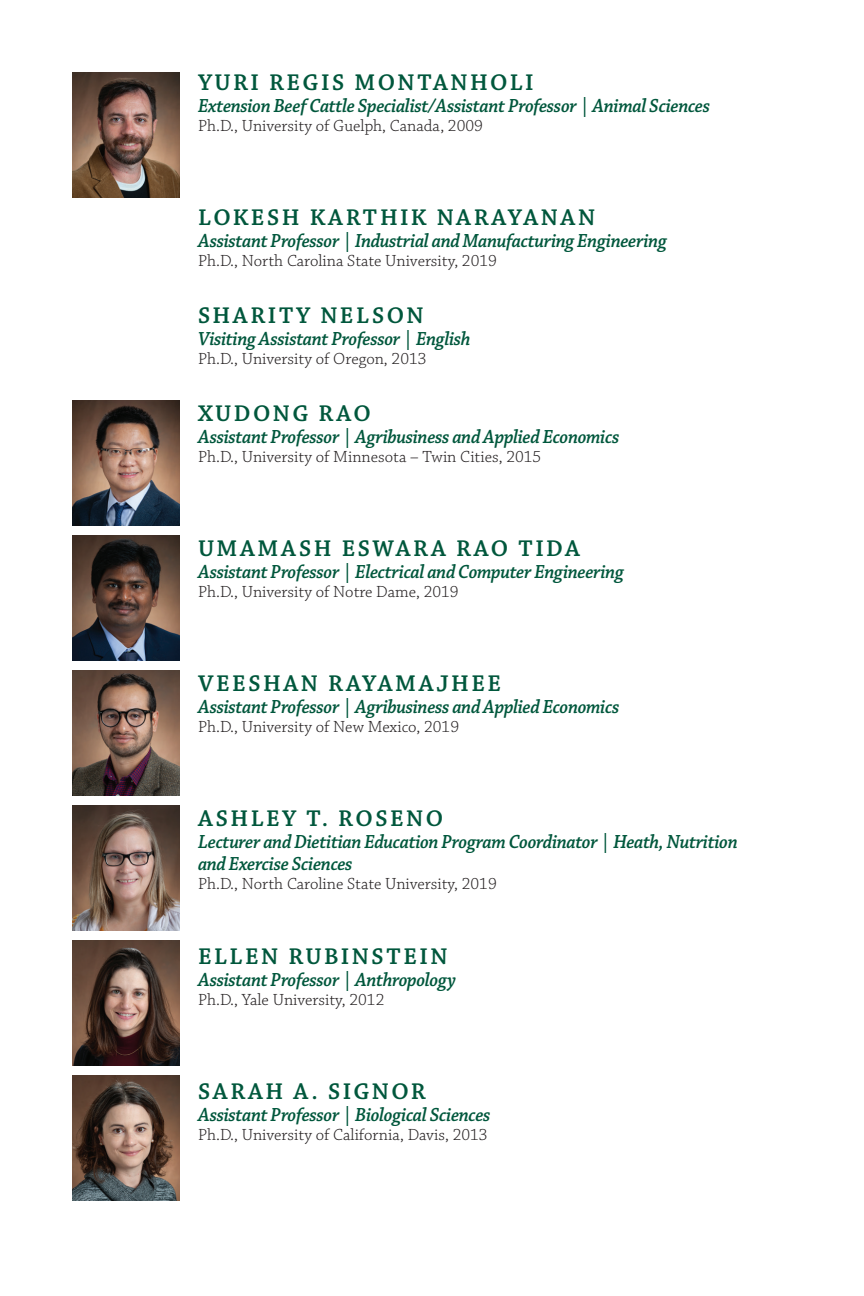
<style>
.page{position:relative;width:864px;height:1296px;background:#fff}
.page>*{position:absolute;margin:0;border:0;box-sizing:border-box;transform-origin:0 0}
.t1{font:600 24px "Chaparral Pro";letter-spacing:.105em;color:#00573c}
.t2{font:italic 600 20px/22px "Chaparral Pro";letter-spacing:-.02em;color:#00573c;scale:.94 1}
.t3{font:300 17px "Chaparral Pro";color:#231f20}
</style>
<div class="page">
<img style="left:72px;top:535px;width:108px;height:126px">
<img style="left:72px;top:670px;width:108px;height:126px">
<img style="left:72px;top:805px;width:108px;height:126px">
<img style="left:72px;top:940px;width:108px;height:126px">
<img style="left:72px;top:1075px;width:108px;height:126px">
<img style="left:72px;top:400px;width:108px;height:126px">
<img style="left:72px;top:72px;width:108px;height:126px">
<p class="t1" style="left:198px;top:69px;width:337px">YURI REGIS MONTANHOLI</p>
<p class="t2" style="left:198px;top:95px;width:546px">Extension Beef Cattle Specialist/Assistant Professor | Animal Sciences</p>
<p class="t3" style="left:198px;top:116px;width:286px">Ph.D., University of Guelph, Canada, 2009</p>
<p class="t1" style="left:198px;top:204px;width:399px">LOKESH KARTHIK NARAYANAN</p>
<p class="t2" style="left:198px;top:230px;width:500px">Assistant Professor | Industrial and Manufacturing Engineering</p>
<p class="t3" style="left:198px;top:251px;width:300px">Ph.D., North Carolina State University, 2019</p>
<p class="t1" style="left:198px;top:302px;width:227px">SHARITY NELSON</p>
<p class="t2" style="left:198px;top:328px;width:292px">Visiting Assistant Professor | English</p>
<p class="t3" style="left:198px;top:349px;width:230px">Ph.D., University of Oregon, 2013</p>
<p class="t1" style="left:198px;top:400px;width:174px">XUDONG RAO</p>
<p class="t2" style="left:198px;top:426px;width:450px">Assistant Professor | Agribusiness and Applied Economics</p>
<p class="t3" style="left:198px;top:447px;width:345px">Ph.D., University of Minnesota – Twin Cities, 2015</p>
<p class="t1" style="left:198px;top:535px;width:383px">UMAMASH ESWARA RAO TIDA</p>
<p class="t2" style="left:198px;top:561px;width:455px">Assistant Professor | Electrical and Computer Engineering</p>
<p class="t3" style="left:198px;top:582px;width:262px">Ph.D., University of Notre Dame, 2019</p>
<p class="t1" style="left:198px;top:670px;width:305px">VEESHAN RAYAMAJHEE</p>
<p class="t2" style="left:198px;top:696px;width:450px">Assistant Professor | Agribusiness and Applied Economics</p>
<p class="t3" style="left:198px;top:717px;width:263px">Ph.D., University of New Mexico, 2019</p>
<p class="t1" style="left:198px;top:805px;width:247px">ASHLEY T. ROSENO</p>
<p class="t2" style="left:198px;top:831px;width:576px">Lecturer and Dietitian Education Program Coordinator | Heath, Nutrition and Exercise Sciences</p>
<p class="t3" style="left:198px;top:874px;width:300px">Ph.D., North Caroline State University, 2019</p>
<p class="t1" style="left:198px;top:943px;width:251px">ELLEN RUBINSTEIN</p>
<p class="t2" style="left:198px;top:970px;width:276px">Assistant Professor | Anthropology</p>
<p class="t3" style="left:198px;top:991px;width:188px">Ph.D., Yale University, 2012</p>
<p class="t1" style="left:198px;top:1078px;width:229px">SARAH A. SIGNOR</p>
<p class="t2" style="left:198px;top:1105px;width:313px">Assistant Professor | Biological Sciences</p>
<p class="t3" style="left:198px;top:1126px;width:291px">Ph.D., University of California, Davis, 2013</p>
</div>
